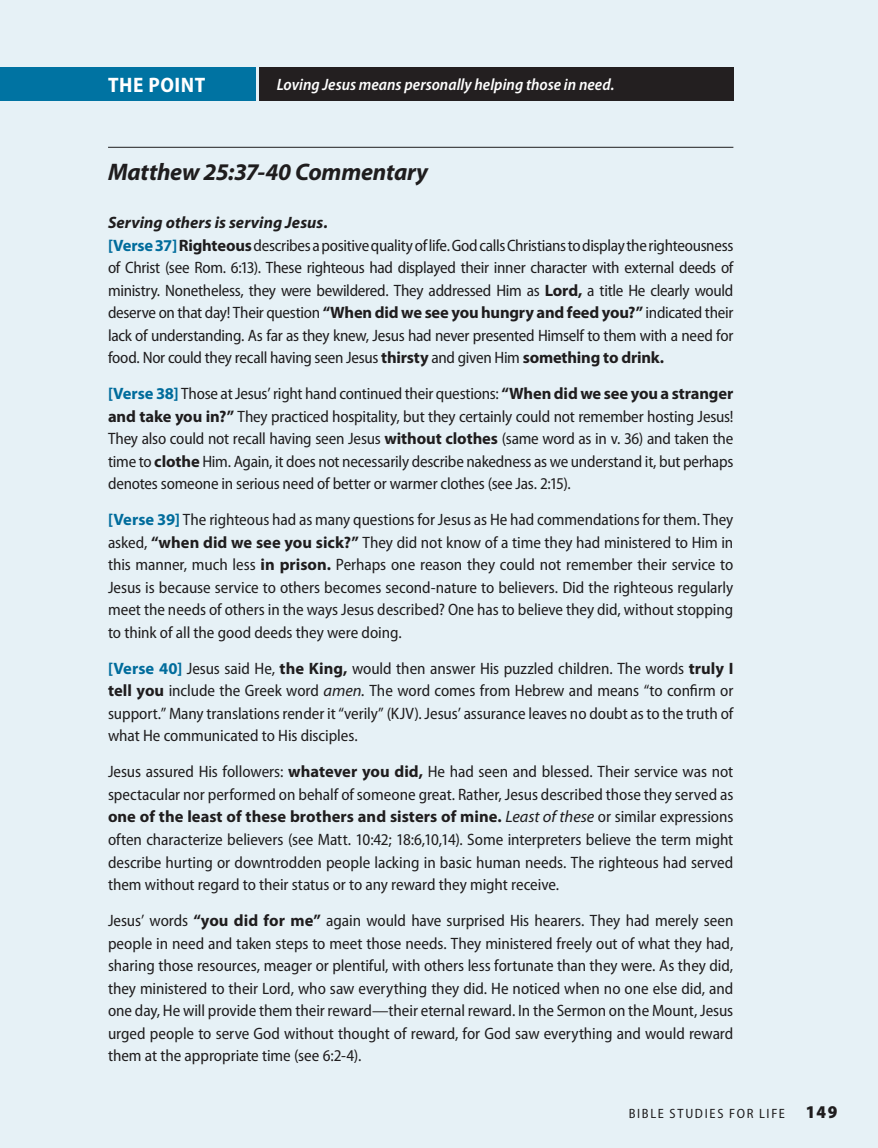
<style>
.page{position:relative;width:878px;height:1148px;background:#e6f1f6}
.page>*{position:absolute;margin:0;border:0;box-sizing:border-box;transform-origin:0 0}
.t1{font:italic 700 24px "Myriad Pro";letter-spacing:-.01em;color:#231f20}
.t2{font:700 semi-condensed 21px "Myriad Pro";letter-spacing:.025em;color:#fff}
.t3{font:semi-condensed 16.5px/22.5px "Myriad Pro";letter-spacing:-.015em;color:#231f20;text-align:justify}
.t4{font:italic 600 semi-condensed 16.5px "Myriad Pro";color:#fff}
.t5{font:semi-condensed 13.5px "Myriad Pro";letter-spacing:.125em;color:#231f20}
.s1{font-weight:700;font-style:italic;font-stretch:normal}
.s2{font-weight:700;font-stretch:normal;color:#0073a2}
.s3{font-weight:700;font-stretch:normal}
.s4{font-style:italic;font-stretch:normal}
.s5{font-weight:900;font-size:18px}
</style>
<div class="page">
<div style="left:259px;top:68px;width:474px;height:33px;background:#231f20"></div>
<div style="left:0;top:68px;width:256px;height:33px;background:#0073a2"></div>
<hr style="left:108px;top:147px;width:625px;height:1px;background:#231f20">
<p class="t2" style="left:108px;top:73px;width:98px">THE POINT</p>
<p class="t4" style="left:277px;top:76px;width:339px">Loving Jesus means personally helping those in need.</p>
<h1 class="t1" style="left:108px;top:159px;width:321px">Matthew 25:37-40 Commentary</h1>
<p class="t3" style="left:108px;top:212px;width:627px;text-align:left"><span class="s1">Serving others is serving Jesus.<br></span><span class="s2">[Verse 37]</span><span class="s3">Righteous</span> describes a positive quality of life. God calls Christians to display the righteousness of Christ (see Rom. 6:13). These righteous had displayed their inner character with external deeds of ministry. Nonetheless, they were bewildered. They addressed Him as <span class="s3">Lord,</span> a title He clearly would deserve on that day! Their question <span class="s3">“When did we see you hungry and feed you?”</span> indicated their lack of understanding. As far as they knew, Jesus had never presented Himself to them with a need for food. Nor could they recall having seen Jesus <span class="s3">thirsty</span> and given Him <span class="s3">something to drink.</span></p>
<p class="t3" style="left:108px;top:383px;width:627px"><span class="s2">[Verse 38]</span> Those at Jesus’ right hand continued their questions: <span class="s3">“When did we see you a stranger and take you in?”</span> They practiced hospitality, but they certainly could not remember hosting Jesus!<br>They also could not recall having seen Jesus <span class="s3">without clothes</span> (same word as in v. 36) and taken the time to <span class="s3">clothe</span> Him. Again, it does not necessarily describe nakedness as we understand it, but perhaps denotes someone in serious need of better or warmer clothes (see Jas. 2:15).</p>
<p class="t3" style="left:108px;top:509px;width:627px"><span class="s2">[Verse 39]</span> The righteous had as many questions for Jesus as He had commendations for them. They asked, <span class="s3">“when did we see you sick?”</span> They did not know of a time they had ministered to Him in this manner, much less <span class="s3">in prison.</span> Perhaps one reason they could not remember their service to Jesus is because service to others becomes second-nature to believers. Did the righteous regularly meet the needs of others in the ways Jesus described? One has to believe they did, without stopping to think of all the good deeds they were doing.</p>
<p class="t3" style="left:108px;top:657px;width:627px"><span class="s2">[Verse 40]</span> Jesus said He, <span class="s3">the King,</span> would then answer His puzzled children. The words <span class="s3">truly I tell you</span> include the Greek word <span class="s4">amen.</span> The word comes from Hebrew and means “to confirm or support.” Many translations render it “verily” (KJV). Jesus’ assurance leaves no doubt as to the truth of what He communicated to His disciples.</p>
<p class="t3" style="left:108px;top:761px;width:627px">Jesus assured His followers: <span class="s3">whatever you did,</span> He had seen and blessed. Their service was not spectacular nor performed on behalf of someone great. Rather, Jesus described those they served as <span class="s3">one of the least of these brothers and sisters of mine.</span> <span class="s4">Least of these</span> or similar expressions often characterize believers (see Matt. 10:42; 18:6,10,14). Some interpreters believe the term might describe hurting or downtrodden people lacking in basic human needs. The righteous had served them without regard to their status or to any reward they might receive.</p>
<p class="t3" style="left:108px;top:909px;width:627px">Jesus’ words <span class="s3">“you did for me”</span> again would have surprised His hearers. They had merely seen people in need and taken steps to meet those needs. They ministered freely out of what they had, sharing those resources, meager or plentiful, with others less fortunate than they were. As they did, they ministered to their Lord, who saw everything they did. He noticed when no one else did, and one day, He will provide them their reward—their eternal reward. In the Sermon on the Mount, Jesus urged people to serve God without thought of reward, for God saw everything and would reward them at the appropriate time (see 6:2-4).</p>
<p class="t5" style="left:628px;top:1106px;width:210px">BIBLE STUDIES FOR LIFE <span class="s5">149</span></p>
</div>
